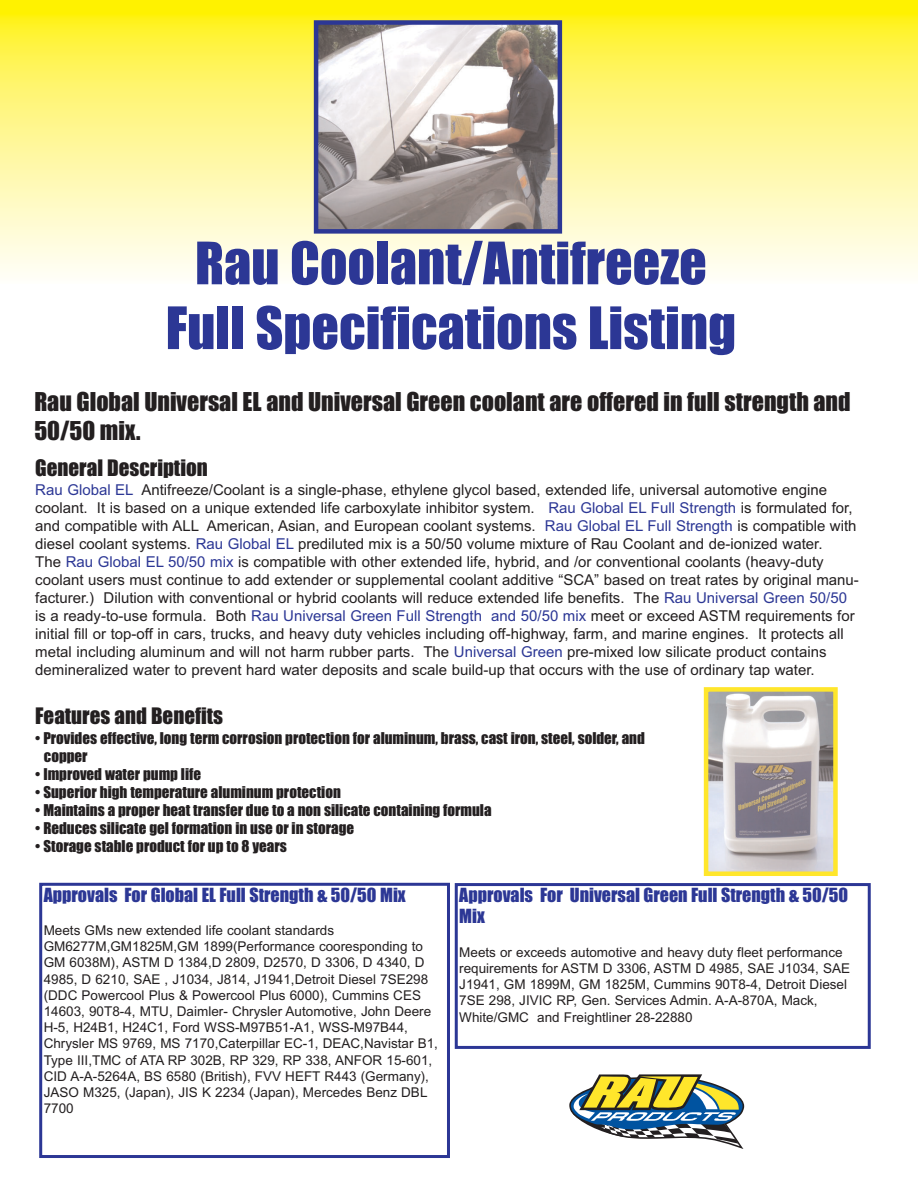
<style>
.page{position:relative;width:918px;height:1188px;background:#fff}
.page>*{position:absolute;margin:0;border:0;box-sizing:border-box;transform-origin:0 0}
.t1{font:54px/64.8px "Impact";color:#2c3795;text-align:center}
.t2{font:24px/28.8px "Impact";color:#231f20}
.t3{font:21px "Impact";color:#231f20}
.t4{font:18px/21.6px "Impact";color:#2c3795}
.t5{font:15px/18px "Arial";color:#231f20}
.t6{font:15px/18px "Impact";color:#231f20}
.t7{font:13.5px/16.2px "Arial";color:#231f20}
.s1{color:#2c3795}
</style>
<div class="page">
<svg style="left:0;top:0;width:918px;height:275px;background:#fef78e"></svg>
<svg style="left:569px;top:1074px;width:175px;height:75px"></svg>
<img style="left:319px;top:25px;width:238px;height:204px">
<div style="left:314px;top:20px;width:248px;height:214px;border:4px solid #2c3795"></div>
<div style="left:39px;top:883px;width:411px;height:275px;border:3px solid #2c3795"></div>
<div style="left:455px;top:883px;width:416px;height:166px;border:3px solid #2c3795"></div>
<img style="left:709px;top:692px;width:124px;height:179px">
<div style="left:704px;top:687px;width:134px;height:189px;border:4px solid #ffe62b"></div>
<h1 class="t1" style="left:166px;top:235px;width:572px">Rau Coolant/Antifreeze<br>Full Specifications Listing</h1>
<h2 class="t2" style="left:34px;top:389px;width:818px">Rau Global Universal EL and Universal Green coolant are offered in full strength and<br>50/50 mix.</h2>
<h3 class="t3" style="left:35px;top:461px;width:174px">General Description</h3>
<p class="t5" style="left:35px;top:482px;width:825px"><span class="s1">Rau Global EL</span> Antifreeze/Coolant is a single-phase, ethylene glycol based, extended life, universal automotive engine coolant. It is based on a unique extended life carboxylate inhibitor system. <span class="s1">Rau Global EL Full Strength</span> is formulated for, and compatible with ALL American, Asian, and European coolant systems. <span class="s1">Rau Global EL Full Strength</span> is compatible with diesel coolant systems. <span class="s1">Rau Global EL</span> prediluted mix is a 50/50 volume mixture of Rau Coolant and de-ionized water.<br>The <span class="s1">Rau Global EL 50/50 mix</span> is compatible with other extended life, hybrid, and /or conventional coolants (heavy-duty coolant users must continue to add extender or supplemental coolant additive “SCA” based on treat rates by original manu&shy;facturer.) Dilution with conventional or hybrid coolants will reduce extended life benefits. The <span class="s1">Rau Universal Green 50/50 </span>is a ready-to-use formula. Both <span class="s1">Rau Universal Green Full Strength and 50/50 mix</span> meet or exceed ASTM requirements for initial fill or top-off in cars, trucks, and heavy duty vehicles including off-highway, farm, and marine engines. It protects all metal including aluminum and will not harm rubber parts. The <span class="s1">Universal Green</span> pre-mixed low silicate product contains demineralized water to prevent hard water deposits and scale build-up that occurs with the use of ordinary tap water.</p>
<h3 class="t3" style="left:35px;top:709px;width:189px">Features and Benefits</h3>
<p class="t6" style="left:44px;top:731px;width:602px;text-indent:-9px">• Provides effective, long term corrosion protection for aluminum, brass, cast iron, steel, solder, and copper</p>
<p class="t6" style="left:35px;top:767px;width:167px">• Improved water pump life</p>
<p class="t6" style="left:35px;top:785px;width:307px">• Superior high temperature aluminum protection</p>
<p class="t6" style="left:35px;top:803px;width:458px">• Maintains a proper heat transfer due to a non silicate containing formula</p>
<p class="t6" style="left:35px;top:821px;width:320px">• Reduces silicate gel formation in use or in storage</p>
<p class="t6" style="left:35px;top:839px;width:253px">• Storage stable product for up to 8 years</p>
<p class="t4" style="left:44px;top:885px;width:364px">Approvals For Global EL Full Strength &amp; 50/50 Mix</p>
<p class="t7" style="left:44px;top:923px;width:396px">Meets GMs new extended life coolant standards GM6277M,GM1825M,GM 1899(Performance cooresponding to GM 6038M), ASTM D 1384,D 2809, D2570, D 3306, D 4340, D 4985, D 6210, SAE , J1034, J814, J1941,Detroit Diesel 7SE298 (DDC Powercool Plus &amp; Powercool Plus 6000), Cummins CES 14603, 90T8-4, MTU, Daimler- Chrysler Automotive, John Deere H-5, H24B1, H24C1, Ford WSS-M97B51-A1, WSS-M97B44, Chrysler MS 9769, MS 7170,Caterpillar EC-1, DEAC,Navistar B1, Type III,TMC of ATA RP 302B, RP 329, RP 338, ANFOR 15-601, CID A-A-5264A, BS 6580 (British), FVV HEFT R443 (Germany), JASO M325, (Japan), JIS K 2234 (Japan), Mercedes Benz DBL 7700</p>
<p class="t4" style="left:459px;top:885px;width:391px">Approvals For Universal Green Full Strength &amp; 50/50<br>Mix</p>
<p class="t7" style="left:459px;top:945px;width:392px">Meets or exceeds automotive and heavy duty fleet performance requirements for ASTM D 3306, ASTM D 4985, SAE J1034, SAE J1941, GM 1899M, GM 1825M, Cummins 90T8-4, Detroit Diesel 7SE 298, JIVIC RP, Gen. Services Admin. A-A-870A, Mack, White/GMC and Freightliner 28-22880</p>
</div>
